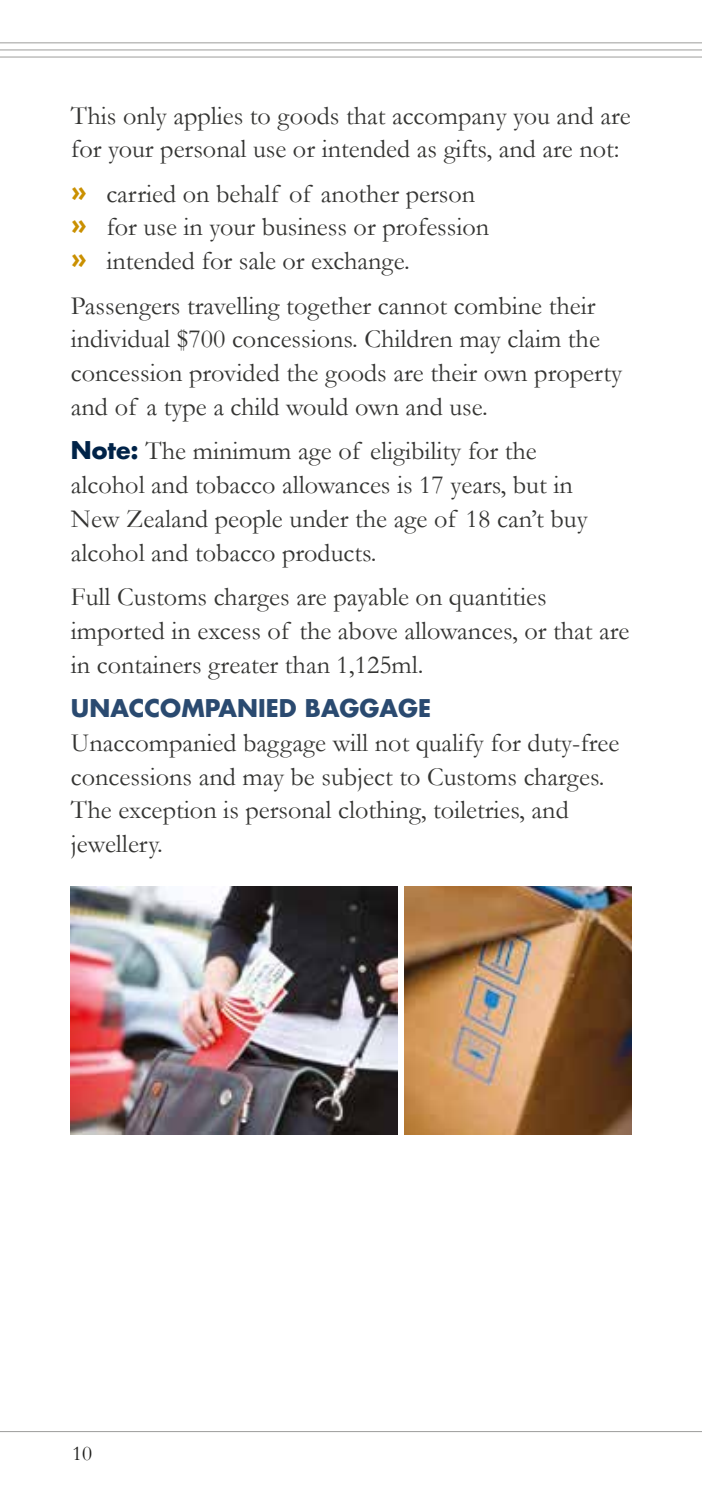
<style>
.page{position:relative;width:702px;height:1489px;background:#fff}
.page>*{position:absolute;margin:0;border:0;box-sizing:border-box;transform-origin:0 0}
.t1{font:26.25px/33.8px "Garamond";color:#343432}
.t2{font:700 23.75px "Futura";color:#2a4a70}
.t3{font:21.25px "Garamond";color:#1d1d1b}
.s1{font-family:"Futura";font-weight:700;color:#ca9000}
.s2{font-family:"Futura";font-weight:700;font-size:23.75px;color:#002348}
</style>
<div class="page">
<hr style="left:0;top:42px;width:702px;height:1px;background:#9d9d9c">
<hr style="left:0;top:49px;width:702px;height:1px;background:#9d9d9c">
<hr style="left:0;top:57px;width:702px;height:1px;background:#9d9d9c">
<hr style="left:0;top:1430px;width:702px;height:1px;background:#9d9d9c">
<img style="left:71px;top:886px;width:326px;height:247px">
<img style="left:404px;top:886px;width:227px;height:248px">
<p class="t1" style="left:71px;top:98px;width:561px">This only applies to goods that accompany you and are for your personal use or intended as gifts, and are not:</p>
<p class="t1" style="left:71px;top:176px;width:420px"><span class="s1">»</span> carried on behalf of another person <span class="s1">»</span> for use in your business or profession <span class="s1">»</span> intended for sale or exchange.</p>
<p class="t1" style="left:71px;top:288px;width:552px">Passengers travelling together cannot combine their individual $700 concessions. Children may claim the concession provided the goods are their own property and of a type a child would own and use.</p>
<p class="t1" style="left:71px;top:434px;width:518px"><span class="s2">Note:</span> The minimum age of eligibility for the alcohol and tobacco allowances is 17 years, but in New Zealand people under the age of 18 can’t buy alcohol and tobacco products.</p>
<p class="t1" style="left:71px;top:579px;width:560px">Full Customs charges are payable on quantities imported in excess of the above allowances, or that are in containers greater than 1,125ml.</p>
<p class="t2" style="left:71px;top:691px;width:362px">UNACCOMPANIED BAGGAGE</p>
<p class="t1" style="left:71px;top:725px;width:550px">Unaccompanied baggage will not qualify for duty-free concessions and may be subject to Customs charges.<br>The exception is personal clothing, toiletries, and jewellery.</p>
<p class="t3" style="left:72px;top:1440px;width:21px">10</p>
</div>
